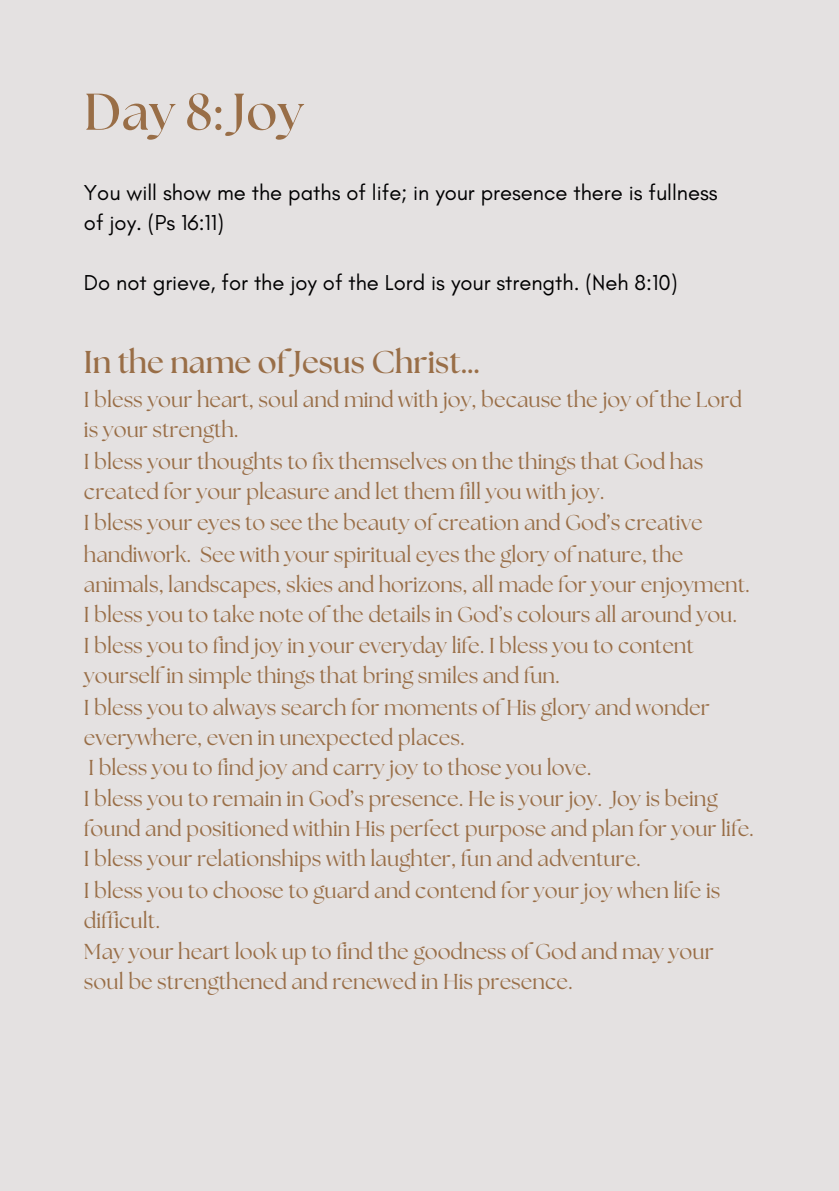
<style>
.page{position:relative;width:839px;height:1191px;background:#fff}
.page>*{position:absolute;margin:0;border:0;box-sizing:border-box;transform-origin:0 0}
.t1{font:700 51.6px "The Seasons";color:#996e47}
.t2{font:700 31.6px "The Seasons";color:#996e47}
.t3{font:22px/30px "Glacial Indifference";color:#000001}
.t4{font:21.6px/30px "The Seasons";color:#996e47}
</style>
<div class="page">
<div style="left:0;top:0;width:838px;height:1191px;background:#e4e1e1"></div>
<p class="t1" style="left:84px;top:88px;width:221px">Day 8: Joy</p>
<h1 class="t3" style="left:84px;top:178px;width:635px">You will show me the paths of life; in your presence there is fullness of joy. (Ps 16:11)</h1>
<p class="t3" style="left:84px;top:268px;width:595px">Do not grieve, for the joy of the Lord is your strength. (Neh 8:10)</p>
<p class="t2" style="left:84px;top:348px;width:396px">In the name of Jesus Christ…</p>
<p class="t4" style="left:84px;top:386px;width:659px">I bless your heart, soul and mind with joy, because the joy of the Lord is your strength.</p>
<p class="t4" style="left:84px;top:448px;width:620px">I bless your thoughts to fix themselves on the things that God has created for your pleasure and let them fill you with joy.</p>
<p class="t4" style="left:84px;top:509px;width:667px;line-height:30.8px">I bless your eyes to see the beauty of creation and God’s creative handiwork. See with your spiritual eyes the glory of nature, the animals, landscapes, skies and horizons, all made for your enjoyment.</p>
<p class="t4" style="left:84px;top:601px;width:654px">I bless you to take note of the details in God’s colours all around you.</p>
<p class="t4" style="left:84px;top:632px;width:611px">I bless you to find joy in your everyday life. I bless you to content yourself in simple things that bring smiles and fun.</p>
<p class="t4" style="left:84px;top:694px;width:627px">I bless you to always search for moments of His glory and wonder everywhere, even in unexpected places.</p>
<p class="t4" style="left:88px;top:754px;width:504px">I bless you to find joy and carry joy to those you love.</p>
<p class="t4" style="left:84px;top:785px;width:671px">I bless you to remain in God’s presence. He is your joy. Joy is being found and positioned within His perfect purpose and plan for your life.</p>
<p class="t4" style="left:84px;top:845px;width:558px">I bless your relationships with laughter, fun and adventure.</p>
<p class="t4" style="left:84px;top:877px;width:638px">I bless you to choose to guard and contend for your joy when life is difficult.</p>
<p class="t4" style="left:84px;top:938px;width:631px">May your heart look up to find the goodness of God and may your soul be strengthened and renewed in His presence.</p>
</div>
